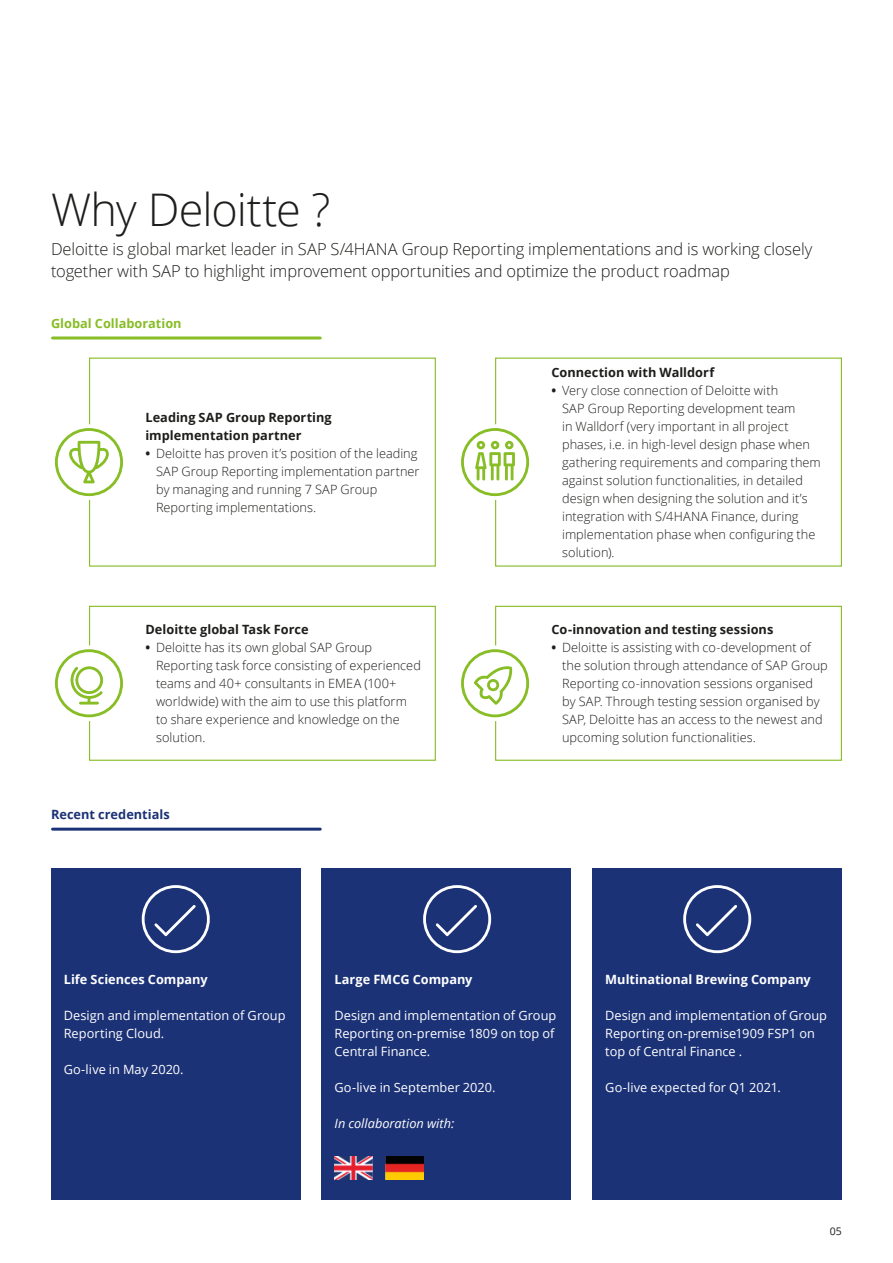
<style>
.page{position:relative;width:893px;height:1263px;background:#fff}
.page>*{position:absolute;margin:0;border:0;box-sizing:border-box;transform-origin:0 0}
.Story_heading_light{font:300 45px "Open Sans";letter-spacing:-.02em;color:#1d1d1b}
.Introduction_small{font:300 16.5px/22.5px "Open Sans";letter-spacing:-.01em;color:#1d1d1b}
.t1{font:300 12.75px/18px "Open Sans";letter-spacing:.005em;color:#1d1d1b}
.Body_copy__white_8_5{font:12.75px/18px "Open Sans";letter-spacing:.005em;color:#fff}
.Subhead_B__8_5_12pt{font:700 12.75px/18px "Open Sans";letter-spacing:.005em;color:#1d1d1b}
.Body_copy__white_8_5-2{font:700 12.75px "Open Sans";color:#fff}
.Body_copy__white_8_5-3{font:italic 12.75px "Open Sans";color:#fff}
.Subhead_A__8_5_12pt{font:700 12.75px "Open Sans";color:#87bd25}
.Subhead_A__8_5_12pt-2{font:700 12.75px "Open Sans";color:#1c3276}
.t2{font:10.5px "Open Sans";color:#1d1d1b}
.s1{font-weight:700}
</style>
<div class="page">
<div style="left:322px;top:868px;width:249px;height:331px;background:#1c3276"></div>
<img style="left:334px;top:1157px;width:89px;height:23px">
<div style="left:89px;top:358px;width:347px;height:209px;border:1px solid #87bd25"></div>
<div style="left:89px;top:606px;width:347px;height:155px;border:1px solid #87bd25"></div>
<div style="left:495px;top:358px;width:347px;height:209px;border:1px solid #87bd25"></div>
<div style="left:495px;top:606px;width:347px;height:155px;border:1px solid #87bd25"></div>
<div style="left:51px;top:424px;width:76px;height:76px;background:#fff;border-radius:50%"></div>
<div style="left:51px;top:645px;width:76px;height:76px;background:#fff;border-radius:50%"></div>
<div style="left:457px;top:424px;width:76px;height:76px;background:#fff;border-radius:50%"></div>
<div style="left:457px;top:645px;width:76px;height:76px;background:#fff;border-radius:50%"></div>
<hr style="left:53px;top:336px;width:267px;height:3px;background:#87bd25">
<svg style="left:55px;top:428px;width:68px;height:68px"></svg>
<svg style="left:55px;top:649px;width:68px;height:68px"></svg>
<svg style="left:461px;top:428px;width:68px;height:68px"></svg>
<svg style="left:461px;top:649px;width:68px;height:68px"></svg>
<hr style="left:53px;top:828px;width:267px;height:3px;background:#1c3276">
<div style="left:51px;top:868px;width:249px;height:331px;background:#1c3276"></div>
<div style="left:592px;top:868px;width:250px;height:331px;background:#1c3276"></div>
<svg style="left:423px;top:885px;width:68px;height:68px"></svg>
<svg style="left:683px;top:885px;width:68px;height:68px"></svg>
<svg style="left:142px;top:885px;width:68px;height:68px"></svg>
<p class="Story_heading_light" style="left:51px;top:179px;width:281px">Why Deloitte ?</p>
<p class="Introduction_small" style="left:51px;top:237px;width:763px">Deloitte is global market leader in SAP S/4HANA Group Reporting implementations and is working closely together with SAP to highlight improvement opportunities and optimize the product roadmap</p>
<p class="Subhead_A__8_5_12pt" style="left:51px;top:315px;width:132px">Global Collaboration</p>
<p class="Subhead_B__8_5_12pt" style="left:145px;top:408px;width:188px">Leading SAP Group Reporting implementation partner</p>
<p class="t1" style="left:156px;top:444px;width:265px;text-indent:-11px"><span class="s1">•</span> Deloitte has proven it’s position of the leading SAP Group Reporting implementation partner by managing and running 7 SAP Group Reporting implementations.</p>
<p class="Subhead_B__8_5_12pt" style="left:145px;top:620px;width:165px">Deloitte global Task Force</p>
<p class="t1" style="left:156px;top:638px;width:266px;text-indent:-11px"><span class="s1">•</span> Deloitte has its own global SAP Group Reporting task force consisting of experienced teams and 40+ consultants in EMEA (100+ worldwide) with the aim to use this platform to share experience and knowledge on the solution.</p>
<p class="Subhead_A__8_5_12pt-2" style="left:51px;top:806px;width:120px">Recent credentials</p>
<p class="Subhead_B__8_5_12pt" style="left:551px;top:363px;width:164px">Connection with Walldorf</p>
<p class="t1" style="left:562px;top:381px;width:260px;text-indent:-11px"><span class="s1">•</span> Very close connection of Deloitte with<br>SAP Group Reporting development team<br>in Walldorf (very important in all project phases, i.e. in high-level design phase when gathering requirements and comparing them against solution functionalities, in detailed design when designing the solution and it’s integration with S/4HANA Finance, during implementation phase when configuring the solution).</p>
<p class="Subhead_B__8_5_12pt" style="left:551px;top:620px;width:223px">Co-innovation and testing sessions</p>
<p class="t1" style="left:562px;top:638px;width:267px;text-indent:-11px"><span class="s1">•</span> Deloitte is assisting with co-development of the solution through attendance of SAP Group Reporting co-innovation sessions organised by SAP. Through testing session organised by SAP, Deloitte has an access to the newest and upcoming solution functionalities.</p>
<p class="Body_copy__white_8_5-2" style="left:64px;top:970px;width:146px">Life Sciences Company</p>
<p class="Body_copy__white_8_5" style="left:64px;top:1006px;width:223px">Design and implementation of Group<br>Reporting Cloud.</p>
<p class="Body_copy__white_8_5" style="left:64px;top:1060px;width:121px">Go-live in May 2020.</p>
<p class="Body_copy__white_8_5-2" style="left:334px;top:970px;width:140px">Large FMCG Company</p>
<p class="Body_copy__white_8_5" style="left:334px;top:1006px;width:223px">Design and implementation of Group<br>Reporting on-premise 1809 on top of<br>Central Finance.</p>
<p class="Body_copy__white_8_5" style="left:334px;top:1078px;width:162px">Go-live in September 2020.</p>
<p class="Body_copy__white_8_5-3" style="left:334px;top:1115px;width:121px">In collaboration with:</p>
<p class="Body_copy__white_8_5-2" style="left:605px;top:970px;width:207px">Multinational Brewing Company</p>
<p class="Body_copy__white_8_5" style="left:605px;top:1006px;width:223px">Design and implementation of Group<br>Reporting on-premise1909 FSP1 on top of Central Finance .</p>
<p class="Body_copy__white_8_5" style="left:605px;top:1078px;width:177px">Go-live expected for Q1 2021.</p>
<p class="t2" style="left:830px;top:1224px;width:14px">05</p>
</div>
